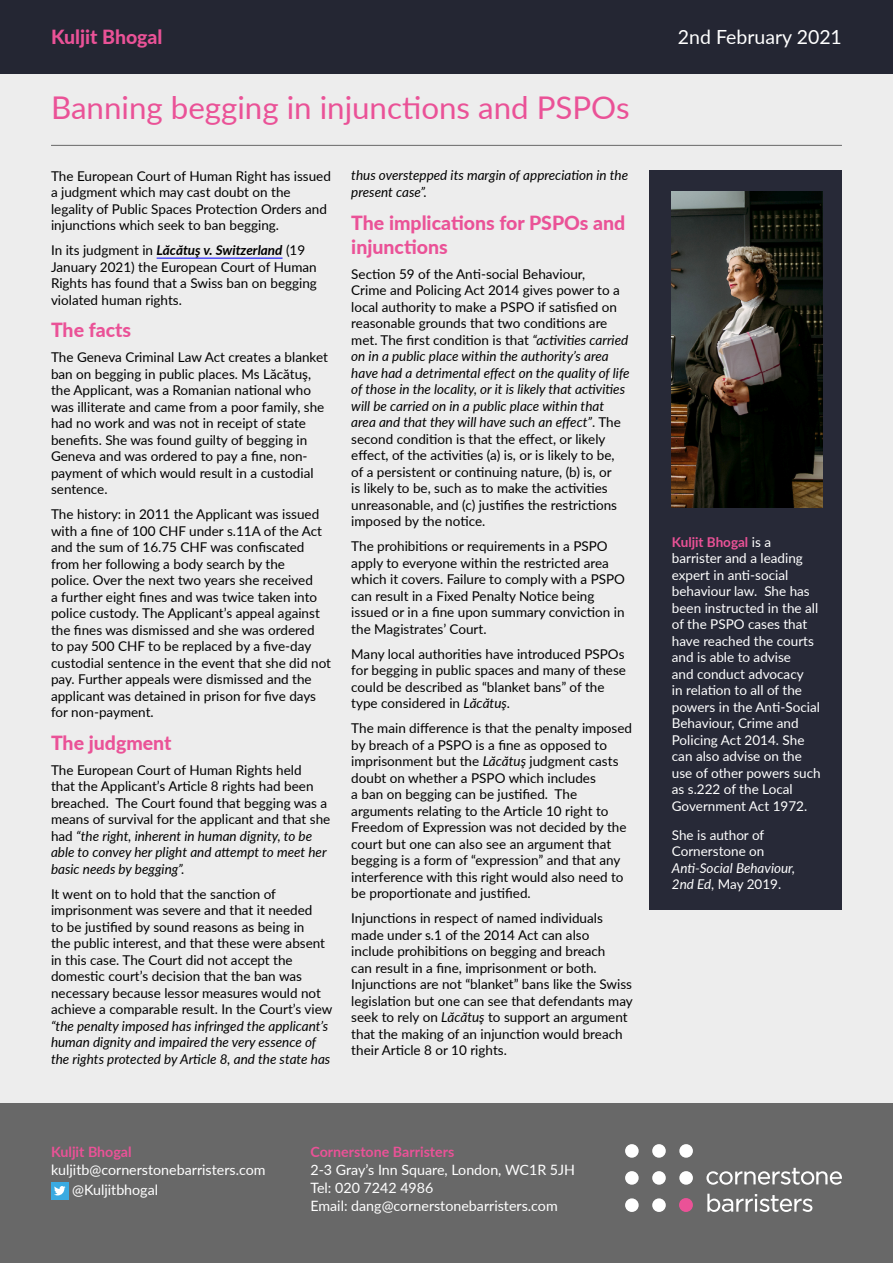
<style>
.page{position:relative;width:893px;height:1263px;background:#fff}
.page>*{position:absolute;margin:0;border:0;box-sizing:border-box;transform-origin:0 0}
.t1{font:31.35px "Lato";color:#ea5297}
.t2{font:800 19.5px/24px "Lato";color:#ea5297}
.t3{font:19.5px "Lato";color:#fff}
.t4{font:14.25px/18px "Lato";color:#fff}
.t5{font:700 14.25px "Lato";color:#ea5297}
.t6{font:13.5px/16.5px "Lato";color:#000}
.t7{font:13.5px/16.5px "Lato";color:#fff}
.t8{font:italic 13.5px/16.5px "Lato";color:#000}
.t9{font:italic 13.5px/16.5px "Lato";color:#fff}
.s1{font-weight:700;font-style:italic}
.s2{font-style:italic}
.s3{font-weight:700;color:#ea5297}
.s4{font-style:normal}
</style>
<div class="page">
<div style="left:0;top:0;width:893px;height:1126px;background:#ededed"></div>
<div style="left:0;top:0;width:893px;height:74px;background:#272937"></div>
<hr style="left:157px;top:258px;width:126px;height:1px;background:#00f">
<hr style="left:51px;top:145px;width:791px;height:1px;background:#686868">
<div style="left:0;top:1103px;width:893px;height:160px;background:#686868"></div>
<div style="left:51px;top:1182px;width:17px;height:17px;background:#3aaae1"></div>
<svg style="left:54px;top:1186px;width:12px;height:9px"></svg>
<svg style="left:625px;top:1144px;width:217px;height:68px"></svg>
<div style="left:649px;top:170px;width:193px;height:739px;background:#272937"></div>
<img style="left:672px;top:192px;width:150px;height:315px">
<h2 class="t2" style="left:51px;top:24px;width:113px">Kuljit Bhogal</h2>
<h2 class="t3" style="left:678px;top:23px;width:166px">2nd February 2021</h2>
<h1 class="t1" style="left:51px;top:86px;width:580px">Banning begging in injunctions and PSPOs</h1>
<p class="t6" style="left:51px;top:167px;width:281px">The European Court of Human Right has issued a judgment which may cast doubt on the legality of Public Spaces Protection Orders and injunctions which seek to ban begging.</p>
<p class="t6" style="left:51px;top:241px;width:267px">In its judgment in <span class="s1">Lăcătuş v. Switzerland</span> (19<br>January 2021) the European Court of Human Rights has found that a Swiss ban on begging violated human rights.</p>
<h2 class="t2" style="left:51px;top:317px;width:82px">The facts</h2>
<p class="t6" style="left:51px;top:348px;width:278px">The Geneva Criminal Law Act creates a blanket ban on begging in public places. Ms Lăcătuş, the Applicant, was a Romanian national who was illiterate and came from a poor family, she had no work and was not in receipt of state benefits. She was found guilty of begging in Geneva and was ordered to pay a fine, non&shy;payment of which would result in a custodial sentence.</p>
<p class="t6" style="left:51px;top:505px;width:281px">The history: in 2011 the Applicant was issued with a fine of 100 CHF under s.11A of the Act and the sum of 16.75 CHF was confiscated from her following a body search by the<br>police. Over the next two years she received<br>a further eight fines and was twice taken into police custody. The Applicant’s appeal against the fines was dismissed and she was ordered<br>to pay 500 CHF to be replaced by a five-day custodial sentence in the event that she did not pay. Further appeals were dismissed and the applicant was detained in prison for five days for non-payment.</p>
<h2 class="t2" style="left:51px;top:730px;width:122px">The judgment</h2>
<p class="t6" style="left:51px;top:761px;width:281px">The European Court of Human Rights held<br>that the Applicant’s Article 8 rights had been breached. The Court found that begging was a means of survival for the applicant and that she had <span class="s2">“the right, inherent in human dignity, to be able to convey her plight and attempt to meet her basic needs by begging”.</span></p>
<p class="t6" style="left:51px;top:885px;width:283px">It went on to hold that the sanction of imprisonment was severe and that it needed<br>to be justified by sound reasons as being in<br>the public interest, and that these were absent in this case. The Court did not accept the domestic court’s decision that the ban was necessary because lessor measures would not achieve a comparable result. In the Court’s view</p>
<p class="t8" style="left:51px;top:1017px;width:281px">“the penalty imposed has infringed the applicant’s human dignity and impaired the very essence of the rights protected by Article 8, and the state has</p>
<p class="t8" style="left:351px;top:167px;width:278px">thus overstepped its margin of appreciation in the present case”.</p>
<h2 class="t2" style="left:351px;top:210px;width:275px">The implications for PSPOs and injunctions</h2>
<p class="t6" style="left:351px;top:265px;width:280px">Section 59 of the Anti-social Behaviour,<br>Crime and Policing Act 2014 gives power to a local authority to make a PSPO if satisfied on reasonable grounds that two conditions are met. The first condition is that <span class="s2">“activities carried on in a public place within the authority’s area have had a detrimental effect on the quality of life of those in the locality, or it is likely that activities will be carried on in a public place within that area and that they will have such an effect”</span>. The second condition is that the effect, or likely effect, of the activities (a) is, or is likely to be, of a persistent or continuing nature, (b) is, or<br>is likely to be, such as to make the activities unreasonable, and (c) justifies the restrictions imposed by the notice.</p>
<p class="t6" style="left:351px;top:537px;width:275px">The prohibitions or requirements in a PSPO apply to everyone within the restricted area which it covers. Failure to comply with a PSPO can result in a Fixed Penalty Notice being issued or in a fine upon summary conviction in the Magistrates’ Court.</p>
<p class="t6" style="left:351px;top:645px;width:276px">Many local authorities have introduced PSPOs for begging in public spaces and many of these could be described as “blanket bans” of the type considered in <span class="s2">Lăcătuş</span>.</p>
<p class="t6" style="left:351px;top:719px;width:282px">The main difference is that the penalty imposed by breach of a PSPO is a fine as opposed to imprisonment but the <span class="s2">Lăcătuş</span> judgment casts doubt on whether a PSPO which includes<br>a ban on begging can be justified. The arguments relating to the Article 10 right to Freedom of Expression was not decided by the court but one can also see an argument that begging is a form of “expression” and that any interference with this right would also need to be proportionate and justified.</p>
<p class="t6" style="left:351px;top:909px;width:283px">Injunctions in respect of named individuals made under s.1 of the 2014 Act can also include prohibitions on begging and breach<br>can result in a fine, imprisonment or both.<br>Injunctions are not “blanket” bans like the Swiss legislation but one can see that defendants may seek to rely on <span class="s2">Lăcătuş</span> to support an argument that the making of an injunction would breach their Article 8 or 10 rights.</p>
<p class="t5" style="left:51px;top:1142px;width:82px">Kuljit Bhogal</p>
<p class="t4" style="left:72px;top:1160px;width:195px;line-height:19.5px;text-indent:-21px">kuljitb@cornerstonebarristers.com @Kuljitbhogal</p>
<p class="t5" style="left:310px;top:1142px;width:145px">Cornerstone Barristers</p>
<p class="t4" style="left:310px;top:1160px;width:266px">2-3 Gray’s Inn Square, London, WC1R 5JH<br>Tel: 020 7242 4986<br>Email: dang@cornerstonebarristers.com</p>
<p class="t7" style="left:672px;top:533px;width:150px"><span class="s3">Kuljit Bhogal</span> is a barrister and a leading expert in anti-social behaviour law. She has been instructed in the all of the PSPO cases that have reached the courts and is able to advise<br>and conduct advocacy<br>in relation to all of the powers in the Anti-Social<br>Behaviour, Crime and<br>Policing Act 2014. She can also advise on the use of other powers such as s.222 of the Local<br>Government Act 1972.</p>
<p class="t7" style="left:672px;top:826px;width:94px">She is author of<br>Cornerstone on</p>
<p class="t9" style="left:672px;top:859px;width:125px">Anti-Social Behaviour,<br>2nd Ed<span class="s4">, May 2019.</span></p>
</div>
